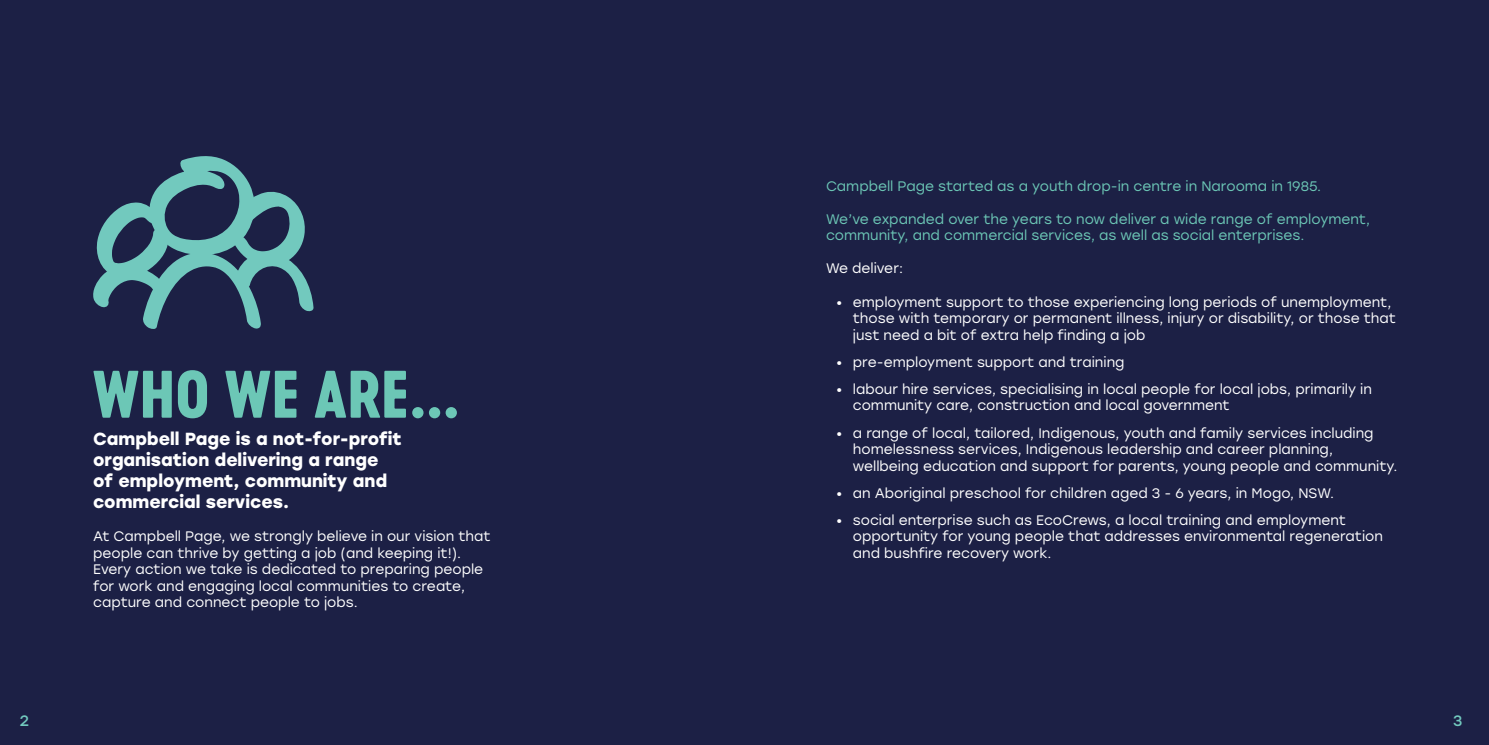
<style>
.page{position:relative;width:1489px;height:745px;background:#fff}
.page>*{position:absolute;margin:0;border:0;box-sizing:border-box;transform-origin:0 0}
.t1{font:62.5px "Cervo Neue Extra Bold Neue";color:#6cc7b6}
.t2{font:700 17.5px/21px "Stolzl";color:#fff}
.t3{font:15px "Stolzl";color:#72c9be}
.t4{font:13.75px/16.5px "Stolzl";color:#fff}
.t5{font:13.75px/16.5px "Stolzl";color:#6cc7b6}
</style>
<div class="page">
<div style="left:0;top:0;width:780px;height:744px;background:#1c2045"></div>
<svg style="left:93px;top:156px;width:221px;height:173px"></svg>
<div style="left:720px;top:0;width:768px;height:744px;background:#1c2045"></div>
<p class="t3" style="left:20px;top:710px;width:11px">2</p>
<h1 class="t1" style="left:92px;top:350px;width:368px">WHO WE ARE...</h1>
<p class="t2" style="left:93px;top:427px;width:310px">Campbell Page is a not-for-profit organisation delivering a range of employment, community and commercial services.</p>
<p class="t4" style="left:93px;top:527px;width:399px">At Campbell Page, we strongly believe in our vision that people can thrive by getting a job (and keeping it!).<br>Every action we take is dedicated to preparing people for work and engaging local communities to create, capture and connect people to jobs.</p>
<p class="t5" style="left:826px;top:177px;width:497px">Campbell Page started as a youth drop-in centre in Narooma in 1985.</p>
<p class="t5" style="left:826px;top:210px;width:545px">We’ve expanded over the years to now deliver a wide range of employment, community, and commercial services, as well as social enterprises.</p>
<p class="t4" style="left:826px;top:260px;width:78px">We deliver:</p>
<p class="t4" style="left:852px;top:293px;width:544px;text-indent:-17px">• employment support to those experiencing long periods of unemployment, those with temporary or permanent illness, injury or disability, or those that just need a bit of extra help finding a job</p>
<p class="t4" style="left:836px;top:353px;width:290px">• pre-employment support and training</p>
<p class="t4" style="left:852px;top:380px;width:520px;text-indent:-17px">• labour hire services, specialising in local people for local jobs, primarily in community care, construction and local government</p>
<p class="t4" style="left:852px;top:423px;width:546px;text-indent:-17px">• a range of local, tailored, Indigenous, youth and family services including homelessness services, Indigenous leadership and career planning, wellbeing education and support for parents, young people and community.</p>
<p class="t4" style="left:836px;top:484px;width:499px">• an Aboriginal preschool for children aged 3 - 6 years, in Mogo, NSW.</p>
<p class="t4" style="left:852px;top:511px;width:531px;text-indent:-17px">• social enterprise such as EcoCrews, a local training and employment opportunity for young people that addresses environmental regeneration and bushfire recovery work.</p>
<p class="t3" style="left:1453px;top:710px;width:11px">3</p>
</div>
